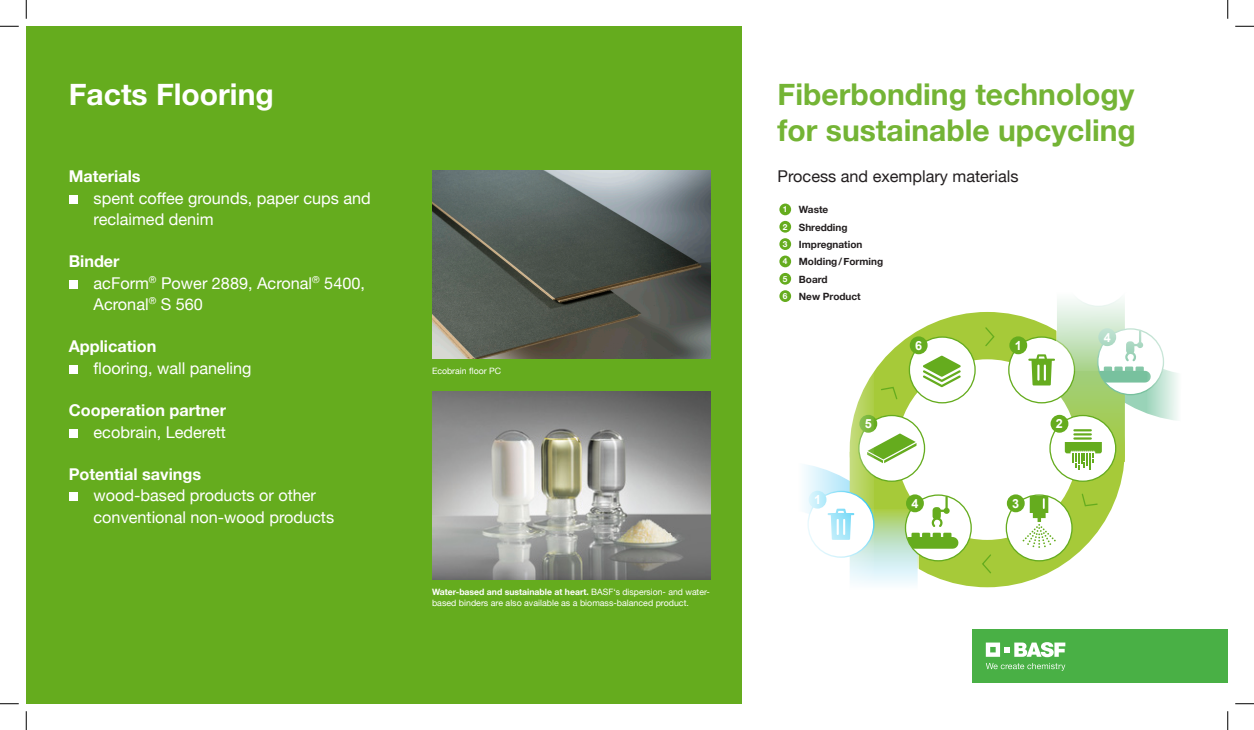
<style>
.page{position:relative;width:1254px;height:730px;background:#fff}
.page>*{position:absolute;margin:0;border:0;box-sizing:border-box;transform-origin:0 0}
.t1{font:700 30px/36px "Helvetica Neue";color:#74b435}
.t2{font:700 30px "Helvetica Neue";color:#fff}
.t3{font:16.25px/21.2px "Helvetica Neue";color:#fff}
.t4{font:700 16.25px/21.2px "Helvetica Neue";color:#fff;text-align:right}
.t5{font:16.25px "Helvetica Neue";color:#231f20}
.t6{font:700 12.62px "Arial";color:#fff}
.t7{font:700 10px "Helvetica Neue";color:#231f20}
.t8{font:8.75px/11.2px "Helvetica Neue";color:#fff}
.t9{font:700 8.25px "Helvetica Neue";color:#fff}
.s1{font-weight:700}
.s2{font-weight:400}
</style>
<div class="page">
<svg style="left:874px;top:312px;width:250px;height:275px;fill:#a6ca39"></svg>
<div style="left:897px;top:359px;width:180px;height:180px;background:#fff;border-radius:50%"></div>
<div style="left:859px;top:415px;width:65px;height:66px;background:#fff;border-radius:50%"></div>
<div style="left:859px;top:414px;width:18px;height:18px;background:#65ac1e;border-radius:50%"></div>
<div style="left:909px;top:337px;width:66px;height:65px;background:#fff;border-radius:50%"></div>
<div style="left:909px;top:336px;width:66px;height:67px;border:1px solid #65ac1e;border-radius:50%"></div>
<div style="left:910px;top:336px;width:17px;height:18px;background:#65ac1e;border-radius:50%"></div>
<div style="left:1009px;top:337px;width:65px;height:65px;background:#fff;border-radius:50%"></div>
<div style="left:1009px;top:336px;width:18px;height:18px;background:#65ac1e;border-radius:50%"></div>
<div style="left:1006px;top:495px;width:66px;height:65px;background:#fff;border-radius:50%"></div>
<div style="left:1005px;top:494px;width:67px;height:67px;border:1px solid #65ac1e;border-radius:50%"></div>
<div style="left:1007px;top:494px;width:17px;height:18px;background:#65ac1e;border-radius:50%"></div>
<svg style="left:1022px;top:495px;width:33px;height:52px"></svg>
<svg style="left:880px;top:386px;width:18px;height:14px"></svg>
<svg style="left:984px;top:326px;width:11px;height:21px"></svg>
<svg style="left:981px;top:553px;width:11px;height:21px"></svg>
<svg style="left:1080px;top:492px;width:18px;height:15px"></svg>
<div style="left:1050px;top:415px;width:65px;height:66px;background:#fff;border-radius:50%"></div>
<svg style="left:1028px;top:312px;width:119px;height:157px"></svg>
<svg style="left:1056px;top:299px;width:91px;height:71px"></svg>
<svg style="left:1147px;top:332px;width:31px;height:88px"></svg>
<svg style="left:850px;top:372px;width:24px;height:61px"></svg>
<div style="left:905px;top:495px;width:66px;height:65px;background:#fff;border-radius:50%"></div>
<svg style="left:804px;top:433px;width:155px;height:154px"></svg>
<div style="left:26px;top:26px;width:716px;height:677px;background:#65ac1e"></div>
<img style="left:432px;top:171px;width:278px;height:187px">
<img style="left:432px;top:391px;width:278px;height:188px">
<svg style="left:923px;top:355px;width:37px;height:32px"></svg>
<div style="left:972px;top:629px;width:255px;height:53px;background:#49b045"></div>
<svg style="left:986px;top:642px;width:79px;height:28px"></svg>
<div style="left:779px;top:203px;width:12px;height:12px;background:#65ac1e;border-radius:50%"></div>
<div style="left:779px;top:221px;width:12px;height:11px;background:#65ac1e;border-radius:50%"></div>
<div style="left:779px;top:238px;width:12px;height:12px;background:#65ac1e;border-radius:50%"></div>
<div style="left:779px;top:255px;width:12px;height:12px;background:#65ac1e;border-radius:50%"></div>
<div style="left:779px;top:273px;width:12px;height:11px;background:#65ac1e;border-radius:50%"></div>
<div style="left:779px;top:290px;width:12px;height:12px;background:#65ac1e;border-radius:50%"></div>
<div style="left:69px;top:194px;width:9px;height:9px;background:#fff"></div>
<div style="left:69px;top:279px;width:9px;height:9px;background:#fff"></div>
<div style="left:69px;top:364px;width:9px;height:9px;background:#fff"></div>
<div style="left:69px;top:428px;width:9px;height:9px;background:#fff"></div>
<div style="left:69px;top:492px;width:9px;height:9px;background:#fff"></div>
<svg style="left:0;top:25px;width:19px;height:2px"></svg>
<svg style="left:1235px;top:25px;width:19px;height:2px"></svg>
<svg style="left:0;top:703px;width:19px;height:1px"></svg>
<svg style="left:1235px;top:703px;width:19px;height:1px"></svg>
<svg style="left:25px;top:0;width:2px;height:19px"></svg>
<svg style="left:25px;top:711px;width:2px;height:18px"></svg>
<svg style="left:1227px;top:0;width:1px;height:19px"></svg>
<svg style="left:1227px;top:711px;width:1px;height:18px"></svg>
<p class="t2" style="left:69px;top:71px;width:206px">Facts Flooring</p>
<p class="t3" style="left:94px;top:167px;width:279px;text-indent:-25px"><span class="s1">Materials<br></span>spent coffee grounds, paper cups and reclaimed denim</p>
<p class="t3" style="left:94px;top:252px;width:273px;text-indent:-25px"><span class="s1">Binder<br></span>acForm<sup>®</sup> Power 2889, Acronal<sup>®</sup> 5400,<br>Acronal<sup>®</sup> S 560</p>
<p class="t3" style="left:94px;top:337px;width:159px;text-indent:-25px"><span class="s1">Application<br></span>flooring, wall paneling</p>
<p class="t4" style="left:69px;top:400px;width:159px">Cooperation partner <span class="s2">ecobrain, Lederett</span></p>
<p class="t3" style="left:94px;top:464px;width:242px;text-indent:-25px"><span class="s1">Potential savings<br></span>wood-based products or other conventional non-wood products</p>
<p class="t8" style="left:432px;top:366px;width:71px">Ecobrain floor PC</p>
<p class="t8" style="left:432px;top:586px;width:279px"><span class="s1">Water-based and sustainable at heart.</span> BASF‘s dispersion- and water&shy;based binders are also available as a biomass-balanced product.</p>
<p class="t1" style="left:777px;top:77px;width:360px">Fiberbonding technology for sustainable upcycling</p>
<p class="t5" style="left:777px;top:165px;width:242px">Process and exemplary materials</p>
<p class="t9" style="left:783px;top:203px;width:6px">1</p>
<p class="t9" style="left:783px;top:220px;width:6px">2</p>
<p class="t9" style="left:783px;top:237px;width:6px">3</p>
<p class="t9" style="left:783px;top:255px;width:6px">4</p>
<p class="t9" style="left:783px;top:272px;width:6px">5</p>
<p class="t9" style="left:783px;top:289px;width:6px">6</p>
<p class="t7" style="left:799px;top:202px;width:31px">Waste</p>
<p class="t7" style="left:799px;top:219px;width:50px">Shredding</p>
<p class="t7" style="left:799px;top:236px;width:65px">Impregnation</p>
<p class="t7" style="left:799px;top:254px;width:86px">Molding/Forming</p>
<p class="t7" style="left:799px;top:271px;width:30px">Board</p>
<p class="t7" style="left:799px;top:288px;width:63px">New Product</p>
<p class="t6" style="left:915px;top:337px;width:9px">6</p>
<p class="t6" style="left:1015px;top:337px;width:9px">1</p>
<p class="t6" style="left:865px;top:415px;width:9px">5</p>
<p class="t6" style="left:814px;top:491px;width:9px">1</p>
<p class="t6" style="left:1012px;top:495px;width:9px">3</p>
<p class="t6" style="left:911px;top:495px;width:9px">4</p>
<p class="t6" style="left:1056px;top:415px;width:9px">2</p>
<p class="t6" style="left:1103px;top:329px;width:9px">4</p>
</div>
